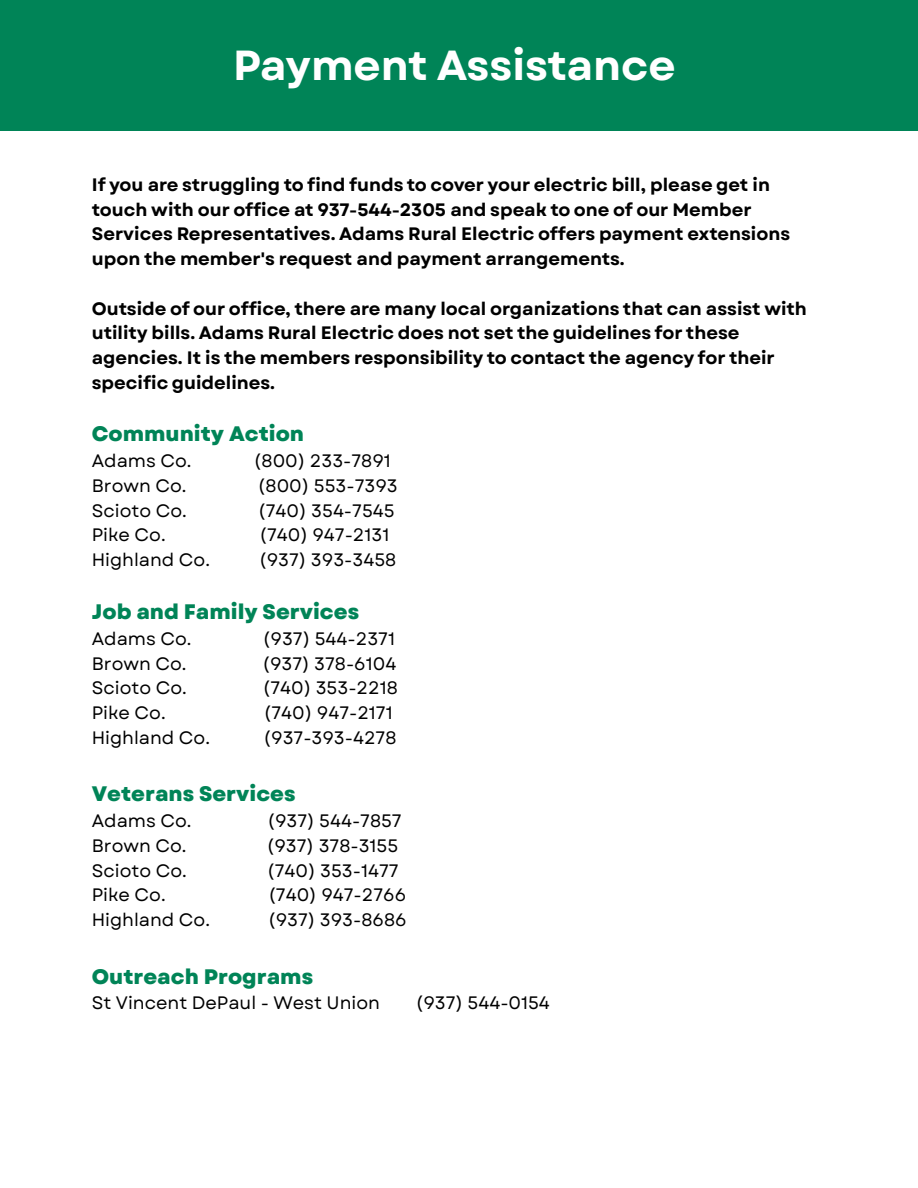
<style>
.page{position:relative;width:918px;height:1188px;background:#fff}
.page>*{position:absolute;margin:0;border:0;box-sizing:border-box;transform-origin:0 0}
.t1{font:700 42px "Garet";color:#fff}
.t2{font:800 21px "Garet";color:#008457}
.t3{font:700 18px/24.8px "Garet";color:#000}
.t4{font:18px "Garet";color:#000}
</style>
<div class="page">
<div style="left:0;top:0;width:918px;height:130px;background:#008457"></div>
<p class="t1" style="left:233px;top:35px;width:444px">Payment Assistance</p>
<p class="t3" style="left:92px;top:172px;width:700px">If you are struggling to find funds to cover your electric bill, please get in touch with our office at 937-544-2305 and speak to one of our Member Services Representatives. Adams Rural Electric offers payment extensions upon the member's request and payment arrangements.</p>
<p class="t3" style="left:92px;top:296px;width:717px">Outside of our office, there are many local organizations that can assist with utility bills. Adams Rural Electric does not set the guidelines for these agencies. It is the members responsibility to contact the agency for their specific guidelines.</p>
<h1 class="t2" style="left:92px;top:419px;width:214px">Community Action</h1>
<h2 class="t4" style="left:92px;top:448px;width:101px">Adams Co.</h2>
<h2 class="t4" style="left:254px;top:448px;width:138px">(800) 233-7891</h2>
<h2 class="t4" style="left:92px;top:473px;width:96px">Brown Co.</h2>
<h2 class="t4" style="left:258px;top:473px;width:141px">(800) 553-7393</h2>
<p class="t4" style="left:92px;top:497px;width:97px">Scioto Co.</p>
<p class="t4" style="left:258px;top:497px;width:138px">(740) 354-7545</p>
<p class="t4" style="left:92px;top:522px;width:75px">Pike Co.</p>
<p class="t4" style="left:259px;top:522px;width:131px">(740) 947-2131</p>
<p class="t4" style="left:92px;top:547px;width:120px">Highland Co.</p>
<p class="t4" style="left:259px;top:547px;width:139px">(937) 393-3458</p>
<p class="t2" style="left:92px;top:597px;width:269px">Job and Family Services</p>
<p class="t4" style="left:92px;top:626px;width:101px">Adams Co.</p>
<p class="t4" style="left:263px;top:626px;width:134px">(937) 544-2371</p>
<p class="t4" style="left:92px;top:650px;width:96px">Brown Co.</p>
<p class="t4" style="left:262px;top:650px;width:135px">(937) 378-6104</p>
<p class="t4" style="left:92px;top:675px;width:97px">Scioto Co.</p>
<p class="t4" style="left:263px;top:675px;width:137px">(740) 353-2218</p>
<p class="t4" style="left:92px;top:700px;width:75px">Pike Co.</p>
<p class="t4" style="left:264px;top:700px;width:130px">(740) 947-2171</p>
<p class="t4" style="left:92px;top:725px;width:120px">Highland Co.</p>
<p class="t4" style="left:264px;top:725px;width:134px">(937-393-4278</p>
<p class="t2" style="left:92px;top:779px;width:205px">Veterans Services</p>
<p class="t4" style="left:92px;top:808px;width:101px">Adams Co.</p>
<p class="t4" style="left:267px;top:808px;width:136px">(937) 544-7857</p>
<p class="t4" style="left:92px;top:833px;width:96px">Brown Co.</p>
<p class="t4" style="left:267px;top:833px;width:133px">(937) 378-3155</p>
<p class="t4" style="left:92px;top:857px;width:97px">Scioto Co.</p>
<p class="t4" style="left:267px;top:857px;width:133px">(740) 353-1477</p>
<p class="t4" style="left:92px;top:882px;width:75px">Pike Co.</p>
<p class="t4" style="left:268px;top:882px;width:139px">(740) 947-2766</p>
<p class="t4" style="left:92px;top:907px;width:120px">Highland Co.</p>
<p class="t4" style="left:268px;top:907px;width:140px">(937) 393-8686</p>
<p class="t2" style="left:92px;top:961px;width:223px">Outreach Programs</p>
<p class="t4" style="left:92px;top:990px;width:290px">St Vincent DePaul - West Union</p>
<p class="t4" style="left:416px;top:990px;width:136px">(937) 544-0154</p>
</div>
